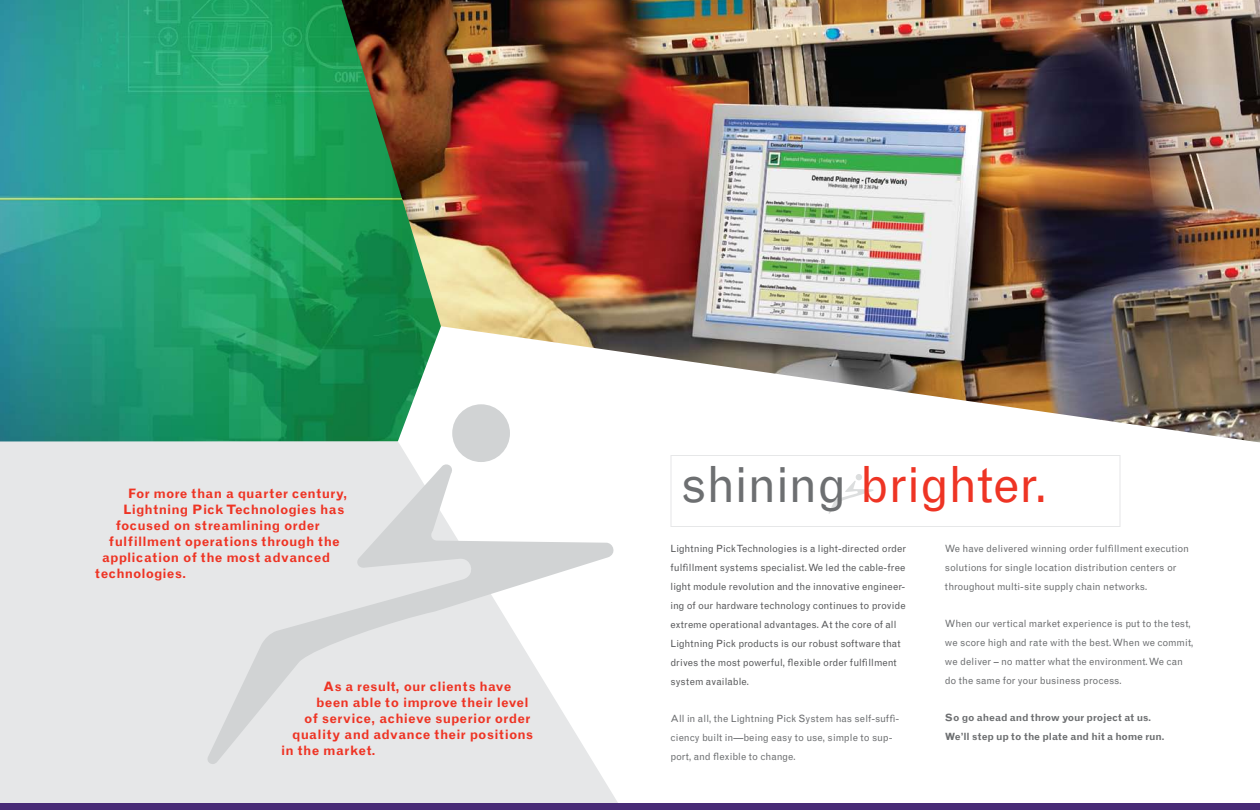
<style>
.page{position:relative;width:1260px;height:810px;background:#fff}
.page>*{position:absolute;margin:0;border:0;box-sizing:border-box;transform-origin:0 0}
.t1{font:50px "Grotesque MT Std";letter-spacing:-.015em;color:#ee3424}
.t2{font:700 13px "Grotesque MT Std";letter-spacing:.015em;color:#ee3424}
.t3{font:10px/19px "Grotesque MT Std";color:#6d6f71}
.t4{font:10px/19px "Grotesque MT Std";color:#58595b}
.t5{font:700 10px/19px "Grotesque MT Std";color:#6d6f71}
.s1{color:#6d6f71}
</style>
<div class="page">
<svg style="left:829px;top:474px;width:45px;height:40px"></svg>
<div style="left:670px;top:455px;width:450px;height:72px;border:1px solid #e6e7e8"></div>
<img style="left:0;top:0;width:342px;height:441px">
<div style="left:0;top:441px;width:622px;height:363px;background:#e6e7e8"></div>
<svg style="left:206px;top:462px;width:411px;height:305px;fill:#e6e7e8"></svg>
<div style="left:452px;top:404px;width:58px;height:58px;background:#d1d3d4;border-radius:50%"></div>
<img style="left:342px;top:0;width:918px;height:442px">
<div style="left:0;top:804px;width:1260px;height:6px;background:#482b76"></div>
<p class="t2" style="left:128px;top:485px;width:221px">For more than a quarter century,</p>
<p class="t2" style="left:123px;top:501px;width:223px">Lightning Pick Technologies has</p>
<p class="t2" style="left:116px;top:517px;width:205px">focused on streamlining order</p>
<p class="t2" style="left:109px;top:533px;width:232px">fulfillment operations through the</p>
<p class="t2" style="left:102px;top:549px;width:229px">application of the most advanced</p>
<p class="t2" style="left:95px;top:565px;width:93px">technologies.</p>
<p class="t2" style="left:323px;top:678px;width:190px">As a result, our clients have</p>
<p class="t2" style="left:316px;top:694px;width:214px">been able to improve their level</p>
<p class="t2" style="left:304px;top:710px;width:228px">of service, achieve superior order</p>
<p class="t2" style="left:292px;top:726px;width:242px">quality and advance their positions</p>
<p class="t2" style="left:281px;top:742px;width:96px">in the market.</p>
<p class="t1" style="left:680px;top:456px;width:369px"><span class="s1">shining</span> brighter.</p>
<p class="t3" style="left:945px;top:539px;width:246px">We have delivered winning order fulfillment execution solutions for single location distribution centers or throughout multi-site supply chain networks.</p>
<p class="t3" style="left:945px;top:614px;width:250px">When our vertical market experience is put to the test, we score high and rate with the best. When we commit, we deliver – no matter what the environment. We can do the same for your business process.</p>
<p class="t5" style="left:945px;top:708px;width:221px">So go ahead and throw your project at us.<br>We’ll step up to the plate and hit a home run.</p>
<p class="t4" style="left:670px;top:539px;width:237px">Lightning Pick Technologies is a light-directed order fulfillment systems specialist. We led the cable-free light module revolution and the innovative engineer&shy;ing of our hardware technology continues to provide extreme operational advantages. At the core of all Lightning Pick products is our robust software that drives the most powerful, flexible order fulfillment system available.</p>
<p class="t3" style="left:670px;top:709px;width:230px">All in all, the Lightning Pick System has self-suffi&shy;ciency built in—being easy to use, simple to sup&shy;port, and flexible to change.</p>
</div>
